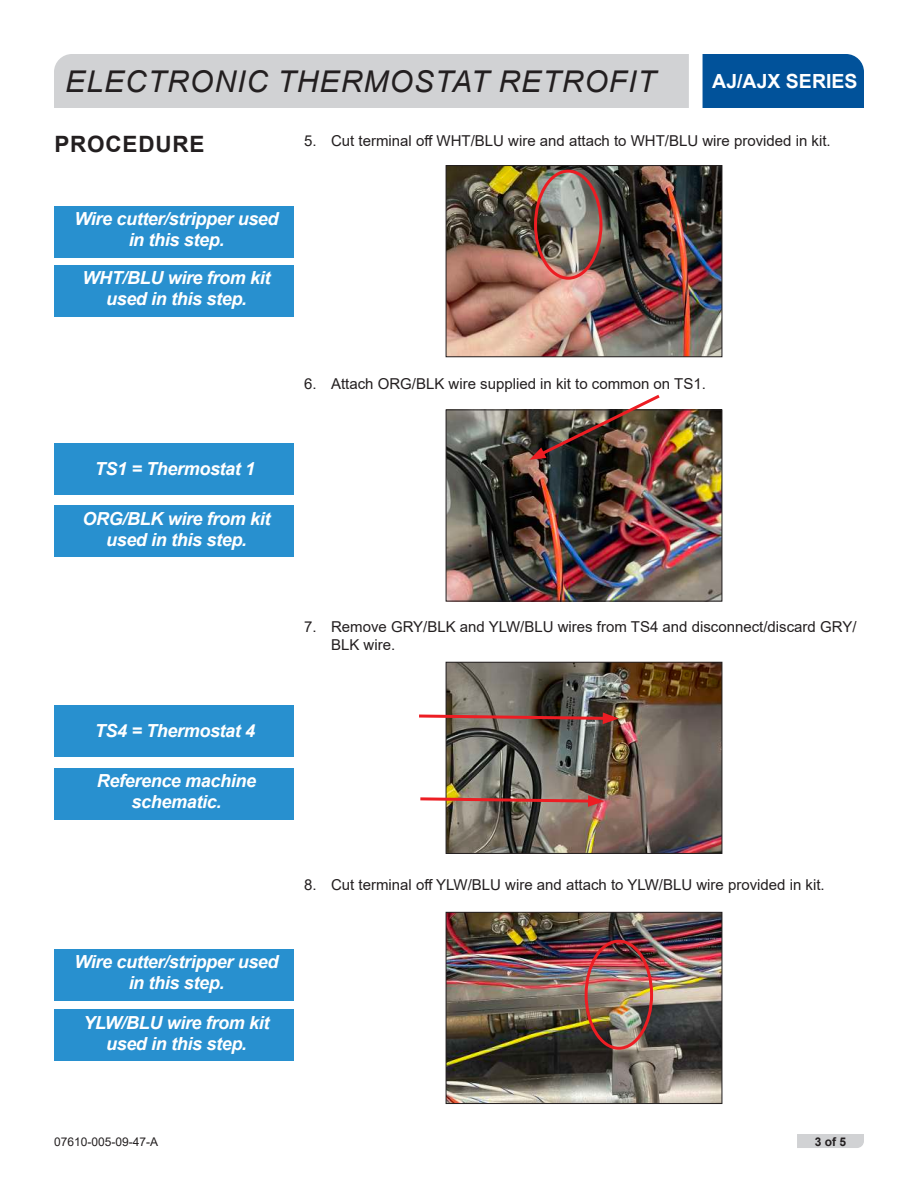
<style>
.page{position:relative;width:918px;height:1188px;background:#fff}
.page>*{position:absolute;margin:0;border:0;box-sizing:border-box;transform-origin:0 0}
.t1{font:italic 30px "Arial";letter-spacing:.035em;color:#231f20}
.t2{font:700 22.5px "Arial";letter-spacing:.035em;color:#231f20}
.t3{font:700 19.5px "Arial";color:#fff}
.t4{font:italic 700 18px/21px "Arial";letter-spacing:-.02em;color:#fff;text-align:center}
.t5{font:15px/18px "Arial";color:#231f20}
.t6{font:12px "Arial";color:#231f20}
.t7{font:700 12px "Arial";color:#231f20}
</style>
<div class="page">
<svg style="left:797px;top:1134px;width:67px;height:14px"></svg>
<div style="left:54px;top:54px;width:635px;height:54px;background:#d1d2d4"></div>
<div style="left:703px;top:54px;width:161px;height:54px;background:#01529a"></div>
<div style="left:54px;top:1009px;width:239px;height:52px;background:#2890cf"></div>
<img style="left:448px;top:412px;width:272px;height:187px">
<div style="left:446px;top:410px;width:276px;height:191px;border:1px solid #231f20"></div>
<img style="left:448px;top:167px;width:272px;height:188px">
<div style="left:446px;top:165px;width:276px;height:192px;border:1px solid #231f20"></div>
<img style="left:529px;top:394px;width:134px;height:66px">
<div style="left:534px;top:170px;width:68px;height:110px;border:3px solid #ed1d23;border-radius:50%"></div>
<img style="left:448px;top:664px;width:272px;height:188px">
<div style="left:446px;top:662px;width:276px;height:192px;border:1px solid #231f20"></div>
<svg style="left:419px;top:712px;width:200px;height:12px;background:#975e59"></svg>
<svg style="left:420px;top:795px;width:184px;height:12px;background:#a96a61"></svg>
<img style="left:448px;top:914px;width:272px;height:188px">
<div style="left:446px;top:912px;width:276px;height:192px;border:1px solid #231f20"></div>
<div style="left:585px;top:940px;width:68px;height:110px;border:3px solid #ed1d23;border-radius:50%"></div>
<div style="left:54px;top:265px;width:239px;height:51px;background:#2890cf"></div>
<div style="left:54px;top:505px;width:239px;height:52px;background:#2890cf"></div>
<div style="left:54px;top:444px;width:239px;height:51px;background:#2890cf"></div>
<div style="left:54px;top:206px;width:239px;height:52px;background:#2890cf"></div>
<div style="left:54px;top:949px;width:239px;height:52px;background:#2890cf"></div>
<div style="left:54px;top:768px;width:239px;height:52px;background:#2890cf"></div>
<div style="left:54px;top:705px;width:239px;height:52px;background:#2890cf"></div>
<h1 class="t1" style="left:65px;top:62px;width:592px">ELECTRONIC THERMOSTAT RETROFIT</h1>
<h3 class="t3" style="left:712px;top:68px;width:147px">AJ/AJX SERIES</h3>
<h2 class="t2" style="left:54px;top:128px;width:152px">PROCEDURE</h2>
<p class="t5" style="left:304px;top:132px;width:528px">5. Cut terminal off WHT/BLU wire and attach to WHT/BLU wire provided in kit.</p>
<p class="t4" style="left:74px;top:209px;width:206px">Wire cutter/stripper used in this step.</p>
<p class="t4" style="left:83px;top:268px;width:189px">WHT/BLU wire from kit used in this step.</p>
<p class="t4" style="left:95px;top:459px;width:162px">TS1 = Thermostat 1</p>
<p class="t4" style="left:83px;top:508px;width:189px">ORG/BLK wire from kit used in this step.</p>
<p class="t5" style="left:304px;top:375px;width:403px">6. Attach ORG/BLK wire supplied in kit to common on TS1.</p>
<p class="t5" style="left:331px;top:618px;width:527px;text-indent:-27px">7. Remove GRY/BLK and YLW/BLU wires from TS4 and disconnect/discard GRY/<br>BLK wire.</p>
<p class="t4" style="left:95px;top:721px;width:162px">TS4 = Thermostat 4</p>
<p class="t4" style="left:97px;top:771px;width:161px">Reference machine schematic.</p>
<p class="t4" style="left:74px;top:952px;width:206px">Wire cutter/stripper used in this step.</p>
<p class="t4" style="left:84px;top:1013px;width:187px">YLW/BLU wire from kit used in this step.</p>
<p class="t5" style="left:304px;top:876px;width:522px">8. Cut terminal off YLW/BLU wire and attach to YLW/BLU wire provided in kit.</p>
<p class="t6" style="left:54px;top:1133px;width:106px">07610-005-09-47-A</p>
<p class="t7" style="left:815px;top:1133px;width:33px">3 of 5</p>
</div>
